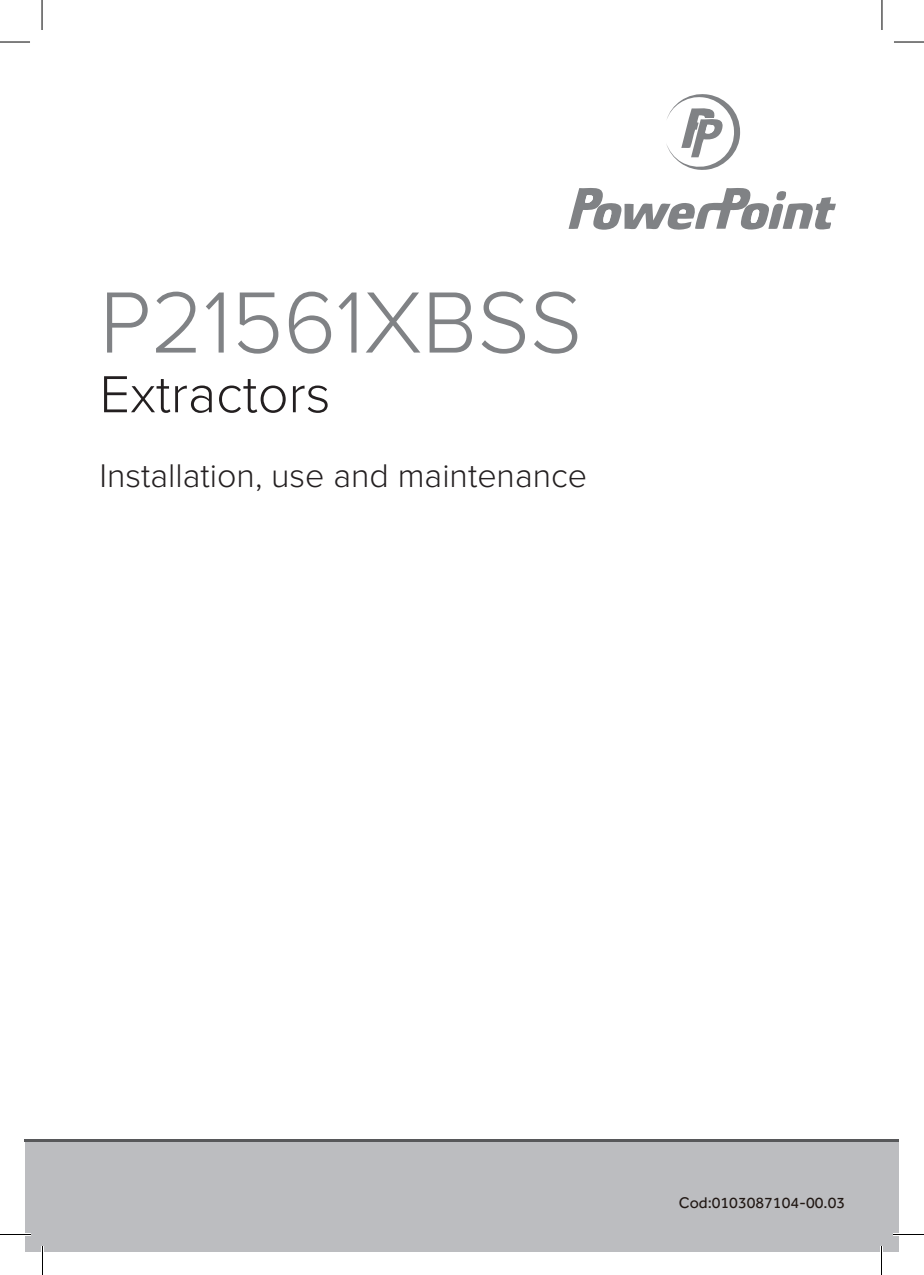
<style>
.page{position:relative;width:924px;height:1275px;background:#fff}
.page>*{position:absolute;margin:0;border:0;box-sizing:border-box;transform-origin:0 0}
.t1{font:300 90px "Proxima Nova";color:#808285}
.t2{font:300 54px "Proxima Nova";color:#231f20}
.t3{font:300 34px "Proxima Nova";color:#231f20}
.t4{font:16px "Effra";color:#211814}
</style>
<div class="page">
<div style="left:25px;top:1140px;width:873px;height:112px;background:#bcbdc0"></div>
<hr style="left:25px;top:1139px;width:873px;height:3px;background:#57585a">
<hr style="left:41px;top:1247px;width:2px;height:28px;background:#fff">
<hr style="left:880px;top:1247px;width:2px;height:28px;background:#fff">
<hr style="left:0;top:1233px;width:30px;height:3px;background:#fff">
<hr style="left:893px;top:1233px;width:30px;height:3px;background:#fff">
<svg style="left:42px;top:1247px;width:1px;height:28px"></svg>
<svg style="left:881px;top:1247px;width:1px;height:28px"></svg>
<hr style="left:0;top:1234px;width:30px;height:1px;background:#000">
<hr style="left:893px;top:1234px;width:30px;height:1px;background:#000">
<hr style="left:0;top:42px;width:30px;height:1px;background:#000">
<hr style="left:893px;top:42px;width:30px;height:1px;background:#000">
<hr style="left:42px;top:0;width:1px;height:30px;background:#000">
<hr style="left:881px;top:0;width:1px;height:30px;background:#000">
<svg style="left:568px;top:188px;width:267px;height:42px"></svg>
<svg style="left:666px;top:94px;width:73px;height:76px"></svg>
<h1 class="t1" style="left:99px;top:281px;width:484px">P21561XBSS</h1>
<h2 class="t2" style="left:99px;top:369px;width:232px">Extractors</h2>
<p class="t3" style="left:99px;top:460px;width:489px">Installation, use and maintenance</p>
<p class="t4" style="left:678px;top:1193px;width:168px">Cod:0103087104-00.03</p>
</div>
